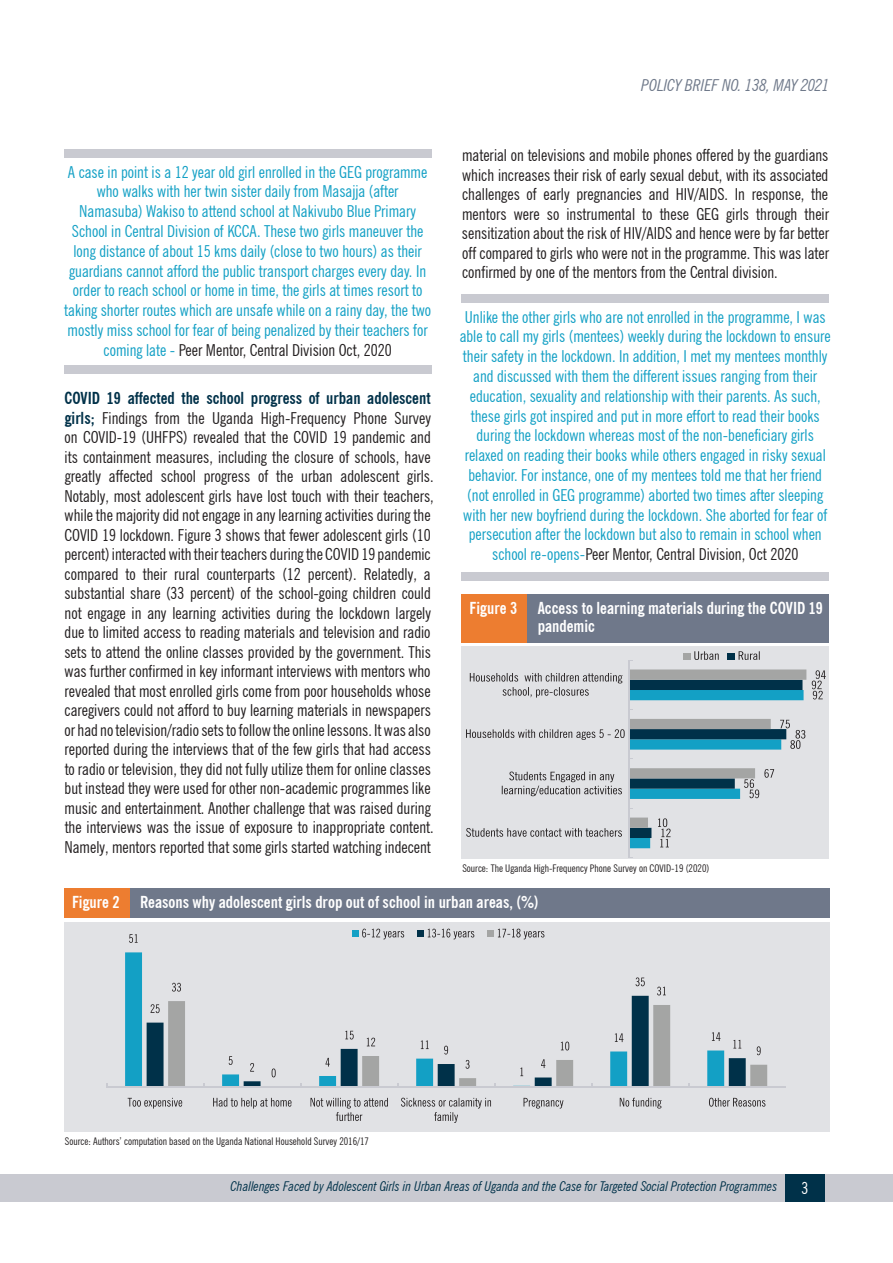
<style>
.page{position:relative;width:893px;height:1263px;background:#fff}
.page>*{position:absolute;margin:0;border:0;box-sizing:border-box;transform-origin:0 0}
.t1{font:condensed 16.5px/19.5px "News Gothic BT";color:#231f20;text-align:justify}
.t2{font:condensed 16.5px/19.8px "News Gothic BT";color:#13a0c5;text-align:center}
.Table{font:700 condensed 16.5px/18.1px "News Gothic BT";color:#fff}
.t3{font:italic condensed 16.5px "News Gothic BT";color:#6f798a}
.t4{font:condensed 16.5px "News Gothic BT";color:#fff}
.t5{font:italic condensed 13.5px "News Gothic BT";color:#003149}
.t6{font:condensed 10.5px "News Gothic BT";color:#231f20}
.s1{color:#231f20}
.s2{font-weight:700;color:#003149}
</style>
<div class="page">
<div style="left:0;top:1175px;width:893px;height:27px;background:#c9cad1"></div>
<div style="left:785px;top:1175px;width:40px;height:27px;background:#003149"></div>
<div style="left:64px;top:922px;width:765px;height:210px;background:#e1e2e5"></div>
<div style="left:64px;top:888px;width:765px;height:30px;background:#6f788a"></div>
<div style="left:64px;top:888px;width:66px;height:30px;background:#ed7d30"></div>
<div style="left:64px;top:149px;width:368px;height:9px;background:#c9cad1"></div>
<div style="left:64px;top:365px;width:368px;height:8px;background:#c9cad1"></div>
<div style="left:461px;top:294px;width:368px;height:9px;background:#c9cad1"></div>
<div style="left:461px;top:572px;width:368px;height:9px;background:#c9cad1"></div>
<svg style="left:125px;top:952px;width:541px;height:135px"></svg>
<svg style="left:147px;top:996px;width:519px;height:91px"></svg>
<svg style="left:168px;top:1001px;width:599px;height:86px"></svg>
<hr style="left:107px;top:1087px;width:679px;height:1px;background:#c9cad1">
<svg style="left:129px;top:934px;width:9px;height:9px"></svg>
<svg style="left:229px;top:1056px;width:4px;height:9px"></svg>
<svg style="left:325px;top:1058px;width:5px;height:8px"></svg>
<svg style="left:421px;top:1040px;width:8px;height:9px"></svg>
<svg style="left:520px;top:1067px;width:3px;height:9px"></svg>
<svg style="left:615px;top:1033px;width:8px;height:9px"></svg>
<svg style="left:712px;top:1032px;width:8px;height:9px"></svg>
<svg style="left:151px;top:1004px;width:9px;height:9px"></svg>
<svg style="left:250px;top:1063px;width:4px;height:9px"></svg>
<svg style="left:345px;top:1031px;width:9px;height:8px"></svg>
<svg style="left:444px;top:1046px;width:4px;height:8px"></svg>
<svg style="left:541px;top:1059px;width:4px;height:9px"></svg>
<svg style="left:636px;top:977px;width:9px;height:9px"></svg>
<svg style="left:733px;top:1040px;width:8px;height:8px"></svg>
<svg style="left:172px;top:983px;width:9px;height:8px"></svg>
<svg style="left:272px;top:1068px;width:4px;height:9px"></svg>
<svg style="left:367px;top:1038px;width:8px;height:8px"></svg>
<svg style="left:466px;top:1060px;width:4px;height:9px"></svg>
<svg style="left:561px;top:1041px;width:8px;height:9px"></svg>
<svg style="left:657px;top:987px;width:9px;height:8px"></svg>
<svg style="left:757px;top:1046px;width:4px;height:9px"></svg>
<svg style="left:128px;top:1098px;width:260px;height:23px"></svg>
<svg style="left:401px;top:1098px;width:90px;height:25px"></svg>
<svg style="left:523px;top:1098px;width:242px;height:10px"></svg>
<div style="left:352px;top:930px;width:7px;height:7px;background:#13a0c5"></div>
<svg style="left:362px;top:929px;width:42px;height:10px"></svg>
<div style="left:417px;top:930px;width:7px;height:7px;background:#003149"></div>
<svg style="left:428px;top:929px;width:46px;height:10px"></svg>
<div style="left:488px;top:930px;width:6px;height:7px;background:#a4a5a4"></div>
<svg style="left:498px;top:929px;width:46px;height:10px"></svg>
<div style="left:461px;top:647px;width:368px;height:212px;background:#e1e2e5"></div>
<div style="left:461px;top:594px;width:368px;height:48px;background:#6f788a"></div>
<div style="left:461px;top:594px;width:66px;height:48px;background:#ed7d30"></div>
<hr style="left:628px;top:660px;width:1px;height:198px;background:#c9cad1">
<svg style="left:812px;top:670px;width:14px;height:29px"></svg>
<svg style="left:466px;top:669px;width:340px;height:179px"></svg>
<div style="left:683px;top:653px;width:8px;height:6px;background:#a4a5a4"></div>
<svg style="left:694px;top:651px;width:25px;height:9px"></svg>
<div style="left:728px;top:653px;width:7px;height:6px;background:#003149"></div>
<svg style="left:739px;top:651px;width:21px;height:9px"></svg>
<p class="t2" style="left:64px;top:162px;width:368px">A case in point is a 12 year old girl enrolled in the GEG programme who walks with her twin sister daily from Masajja (after Namasuba) Wakiso to attend school at Nakivubo Blue Primary School in Central Division of KCCA. These two girls maneuver the long distance of about 15 kms daily (close to two hours) as their guardians cannot afford the public transport charges every day. In order to reach school or home in time, the girls at times resort to taking shorter routes which are unsafe while on a rainy day, the two mostly miss school for fear of being penalized by their teachers for coming late - <span class="s1">Peer Mentor, Central Division Oct, 2020</span></p>
<p class="t1" style="left:64px;top:388px;width:371px;text-align:left"><span class="s2">COVID 19 affected the school progress of urban adolescent girls;</span> Findings from the Uganda High-Frequency Phone Survey on COVID-19 (UHFPS) revealed that the COVID 19 pandemic and its containment measures, including the closure of schools, have greatly affected school progress of the urban adolescent girls.<br>Notably, most adolescent girls have lost touch with their teachers, while the majority did not engage in any learning activities during the COVID 19 lockdown. Figure 3 shows that fewer adolescent girls (10 percent) interacted with their teachers during the COVID 19 pandemic compared to their rural counterparts (12 percent). Relatedly, a substantial share (33 percent) of the school-going children could not engage in any learning activities during the lockdown largely due to limited access to reading materials and television and radio sets to attend the online classes provided by the government. This was further confirmed in key informant interviews with mentors who revealed that most enrolled girls come from poor households whose caregivers could not afford to buy learning materials in newspapers or had no television/radio sets to follow the online lessons. It was also reported during the interviews that of the few girls that had access to radio or television, they did not fully utilize them for online classes but instead they were used for other non-academic programmes like music and entertainment. Another challenge that was raised during the interviews was the issue of exposure to inappropriate content.<br>Namely, mentors reported that some girls started watching indecent</p>
<p class="t3" style="left:641px;top:75px;width:190px">POLICY BRIEF NO. 138, MAY 2021</p>
<p class="t1" style="left:462px;top:146px;width:369px">material on televisions and mobile phones offered by the guardians which increases their risk of early sexual debut, with its associated challenges of early pregnancies and HIV/AIDS. In response, the mentors were so instrumental to these GEG girls through their sensitization about the risk of HIV/AIDS and hence were by far better off compared to girls who were not in the programme. This was later confirmed by one of the mentors from the Central division.</p>
<p class="t2" style="left:460px;top:307px;width:372px">Unlike the other girls who are not enrolled in the programme, I was able to call my girls (mentees) weekly during the lockdown to ensure their safety in the lockdown. In addition, I met my mentees monthly and discussed with them the different issues ranging from their education, sexuality and relationship with their parents. As such, these girls got inspired and put in more effort to read their books during the lockdown whereas most of the non-beneficiary girls relaxed on reading their books while others engaged in risky sexual behavior. For instance, one of my mentees told me that her friend (not enrolled in GEG programme) aborted two times after sleeping with her new boyfriend during the lockdown. She aborted for fear of persecution after the lockdown but also to remain in school when school re-opens-<span class="s1">Peer Mentor, Central Division, Oct 2020</span></p>
<p class="Table" style="left:470px;top:599px;width:49px">Figure 3</p>
<p class="Table" style="left:538px;top:599px;width:287px">Access to learning materials during the COVID 19 pandemic</p>
<p class="t6" style="left:462px;top:862px;width:248px">Source: The Uganda High-Frequency Phone Survey on COVID-19 (2020)</p>
<p class="Table" style="left:72px;top:892px;width:49px">Figure 2</p>
<p class="Table" style="left:140px;top:892px;width:400px">Reasons why adolescent girls drop out of school in urban areas, (%)</p>
<p class="t6" style="left:65px;top:1135px;width:306px">Source: Authors’ computation based on the Uganda National Household Survey 2016/17</p>
<p class="t5" style="left:231px;top:1177px;width:548px">Challenges Faced by Adolescent Girls in Urban Areas of Uganda and the Case for Targeted Social Protection Programmes</p>
<p class="t4" style="left:801px;top:1178px;width:9px">3</p>
</div>
